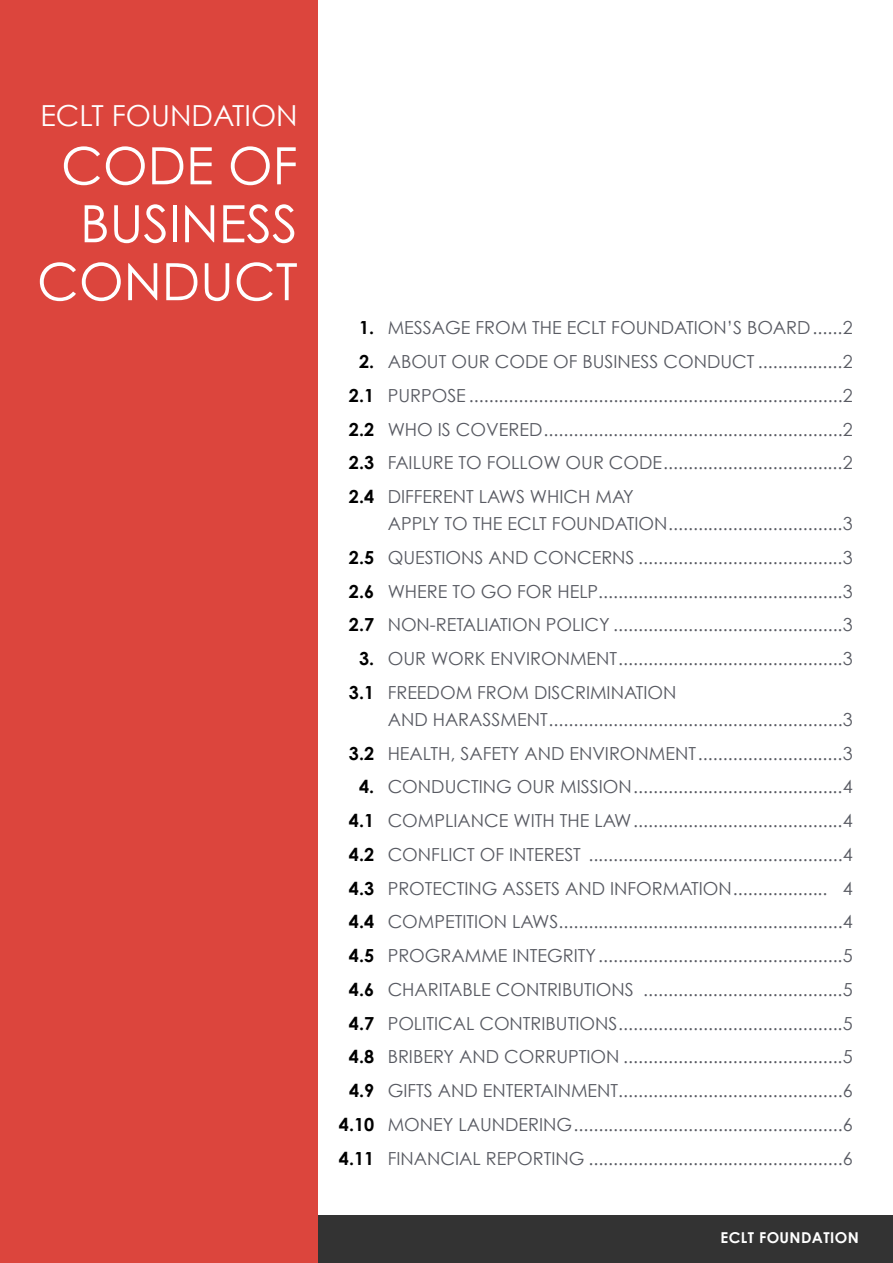
<style>
.page{position:relative;width:893px;height:1263px;background:#fff}
.page>*{position:absolute;margin:0;border:0;box-sizing:border-box;transform-origin:0 0}
.t1{font:51.45px/57.9px "Century Gothic";color:#fff;text-align:right}
.t2{font:28.95px "Century Gothic";color:#fff}
.t3{font:18px/33.8px "Century Gothic";color:#585a62;text-align:justify}
.t4{font:700 15px "Century Gothic";letter-spacing:.025em;color:#fff}
.s1{font-weight:700;color:#000}
</style>
<div class="page">
<div style="left:0;top:1215px;width:893px;height:48px;background:#333"></div>
<div style="left:0;top:0;width:318px;height:1263px;background:#dc453d"></div>
<h2 class="t2" style="left:40px;top:98px;width:259px">ECLT FOUNDATION</h2>
<h1 class="t1" style="left:37px;top:136px;width:262px">CODE OF<br>BUSINESS<br>CONDUCT</h1>
<p class="t3" style="left:359px;top:311px;width:495px"><span class="s1">1.</span> MESSAGE FROM THE ECLT FOUNDATION’S BOARD......2</p>
<p class="t3" style="left:349px;top:344px;width:505px;text-indent:10px"><span class="s1">2.</span> ABOUT OUR CODE OF BUSINESS CONDUCT .................2<br><span class="s1">2.1</span> PURPOSE ...........................................................................2<br><span class="s1">2.2</span> WHO IS COVERED............................................................2<br><span class="s1">2.3</span> FAILURE TO FOLLOW OUR CODE....................................2<br><span class="s1">2.4</span> DIFFERENT LAWS WHICH MAY</p>
<p class="t3" style="left:349px;top:506px;width:505px;text-indent:39px">APPLY TO THE ECLT FOUNDATION...................................3<br><span class="s1">2.5</span> QUESTIONS AND CONCERNS .........................................3<br><span class="s1">2.6</span> WHERE TO GO FOR HELP.................................................3<br><span class="s1">2.7</span> NON-RETALIATION POLICY ..............................................3</p>
<p class="t3" style="left:349px;top:641px;width:505px;text-indent:10px"><span class="s1">3.</span> OUR WORK ENVIRONMENT.............................................3<br><span class="s1">3.1</span> FREEDOM FROM DISCRIMINATION</p>
<p class="t3" style="left:349px;top:702px;width:505px;text-align:right">AND HARASSMENT...........................................................3<br><span class="s1">3.2</span> HEALTH, SAFETY AND ENVIRONMENT.............................3</p>
<p class="t3" style="left:339px;top:770px;width:515px;text-align:right"><span class="s1">4.</span> CONDUCTING OUR MISSION..........................................4<br><span class="s1">4.1</span> COMPLIANCE WITH THE LAW..........................................4<br><span class="s1">4.2</span> CONFLICT OF INTEREST ...................................................4<br><span class="s1">4.3</span> PROTECTING ASSETS AND INFORMATION................... 4<br><span class="s1">4.4</span> COMPETITION LAWS.........................................................4<br><span class="s1">4.5</span> PROGRAMME INTEGRITY.................................................5<br><span class="s1">4.6</span> CHARITABLE CONTRIBUTIONS ........................................5<br><span class="s1">4.7</span> POLITICAL CONTRIBUTIONS.............................................5<br><span class="s1">4.8</span> BRIBERY AND CORRUPTION ............................................5<br><span class="s1">4.9</span> GIFTS AND ENTERTAINMENT.............................................6<br><span class="s1">4.10</span> MONEY LAUNDERING......................................................6<br><span class="s1">4.11</span> FINANCIAL REPORTING ...................................................6</p>
<p class="t4" style="left:721px;top:1228px;width:140px">ECLT FOUNDATION</p>
</div>
